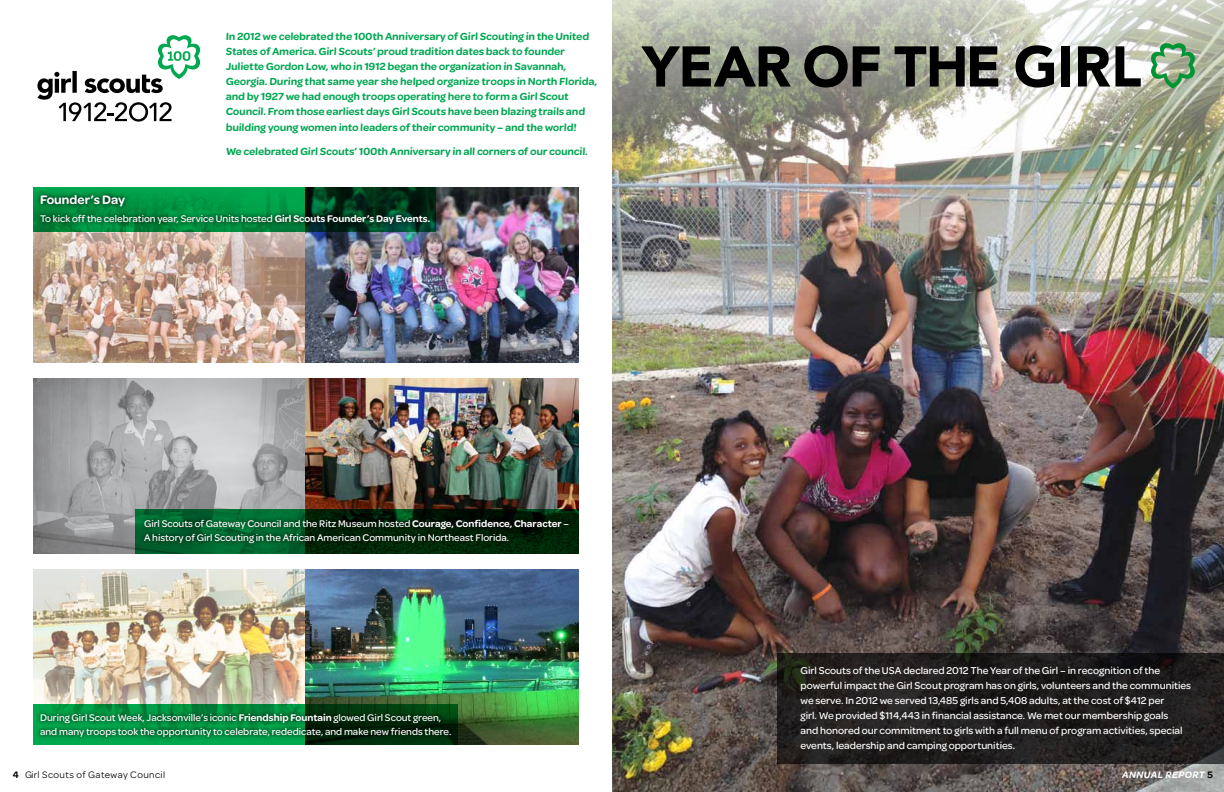
<style>
.page{position:relative;width:1224px;height:792px;background:#fff}
.page>*{position:absolute;margin:0;border:0;box-sizing:border-box;transform-origin:0 0}
.t1{font:600 13.1px "Omnes Girl Scouts";color:#fff}
.t2{font:600 11px/15px "Omnes Girl Scouts";color:#00a651}
.t3{font:500 10.6px/15px "Omnes Girl Scouts";color:#fff}
.t4{font:500 10.3px/14.1px "Omnes Girl Scouts";color:#fff}
.t5{font:10px "Omnes Girl Scouts";letter-spacing:.04em;color:#000}
.t6{font:italic 600 10px "Omnes Girl Scouts";letter-spacing:.04em;color:#fff}
.s1{font-weight:600}
.s2{font-style:normal;color:#000}
</style>
<div class="page">
<svg style="left:37px;top:35px;width:163px;height:87px"></svg>
<img style="left:33px;top:188px;width:546px;height:175px">
<img style="left:33px;top:379px;width:546px;height:175px">
<img style="left:33px;top:569px;width:546px;height:175px">
<svg style="left:33px;top:188px;width:403px;height:44px;background:#007336"></svg>
<svg style="left:135px;top:509px;width:444px;height:45px;background:#003c17"></svg>
<svg style="left:33px;top:704px;width:425px;height:40px;background:#007530"></svg>
<svg style="left:36px;top:190px;width:399px;height:39px;background:#006b31"></svg>
<svg style="left:140px;top:515px;width:433px;height:33px;background:#003413"></svg>
<svg style="left:36px;top:709px;width:420px;height:33px;background:#006329"></svg>
<img style="left:612px;top:0;width:612px;height:792px">
<svg style="left:778px;top:653px;width:446px;height:111px;background:#201d1d"></svg>
<svg style="left:1151px;top:43px;width:44px;height:46px;background:#85b389"></svg>
<svg style="left:641px;top:46px;width:150px;height:41px;background:#4e5148"></svg>
<svg style="left:804px;top:45px;width:76px;height:43px;background:#4d4f48"></svg>
<svg style="left:895px;top:46px;width:103px;height:41px;background:#52534b"></svg>
<div style="left:1061px;top:46px;width:9px;height:41px;background:#000"></div>
<svg style="left:1078px;top:46px;width:32px;height:41px"></svg>
<svg style="left:1116px;top:46px;width:25px;height:41px"></svg>
<svg style="left:1016px;top:45px;width:38px;height:43px"></svg>
<p class="t2" style="left:226px;top:29px;width:373px">In 2012 we celebrated the 100th Anniversary of Girl Scouting in the United States of America. Girl Scouts’ proud tradition dates back to founder Juliette Gordon Low, who in 1912 began the organization in Savannah, Georgia. During that same year she helped organize troops in North Florida, and by 1927 we had enough troops operating here to form a Girl Scout Council. From those earliest days Girl Scouts have been blazing trails and building young women into leaders of their community – and the world!</p>
<p class="t2" style="left:226px;top:143px;width:364px">We celebrated Girl Scouts’ 100th Anniversary in all corners of our council.</p>
<p class="t1" style="left:40px;top:190px;width:87px">Founder’s Day</p>
<p class="t4" style="left:40px;top:211px;width:392px">To kick off the celebration year, Service Units hosted <span class="s1">Girl Scouts Founder’s Day Events.</span></p>
<p class="t4" style="left:144px;top:516px;width:426px">Girl Scouts of Gateway Council and the Ritz Museum hosted <span class="s1">Courage, Confidence, Character</span> –<br>A history of Girl Scouting in the African American Community in Northeast Florida.</p>
<p class="t4" style="left:40px;top:710px;width:413px">During Girl Scout Week, Jacksonville’s iconic <span class="s1">Friendship Fountain</span> glowed Girl Scout green, and many troops took the opportunity to celebrate, rededicate, and make new friends there.</p>
<p class="t5" style="left:13px;top:768px;width:154px"><span class="s1">4</span> Girl Scouts of Gateway Council</p>
<p class="t3" style="left:801px;top:662px;width:392px">Girl Scouts of the USA declared 2012 The Year of the Girl – in recognition of the powerful impact the Girl Scout program has on girls, volunteers and the communities we serve. In 2012 we served 13,485 girls and 5,408 adults, at the cost of $412 per<br>girl. We provided $114,443 in financial assistance. We met our membership goals<br>and honored our commitment to girls with a full menu of program activities, special events, leadership and camping opportunities.</p>
<p class="t6" style="left:1122px;top:768px;width:92px">ANNUAL REPORT <span class="s2">5</span></p>
</div>
